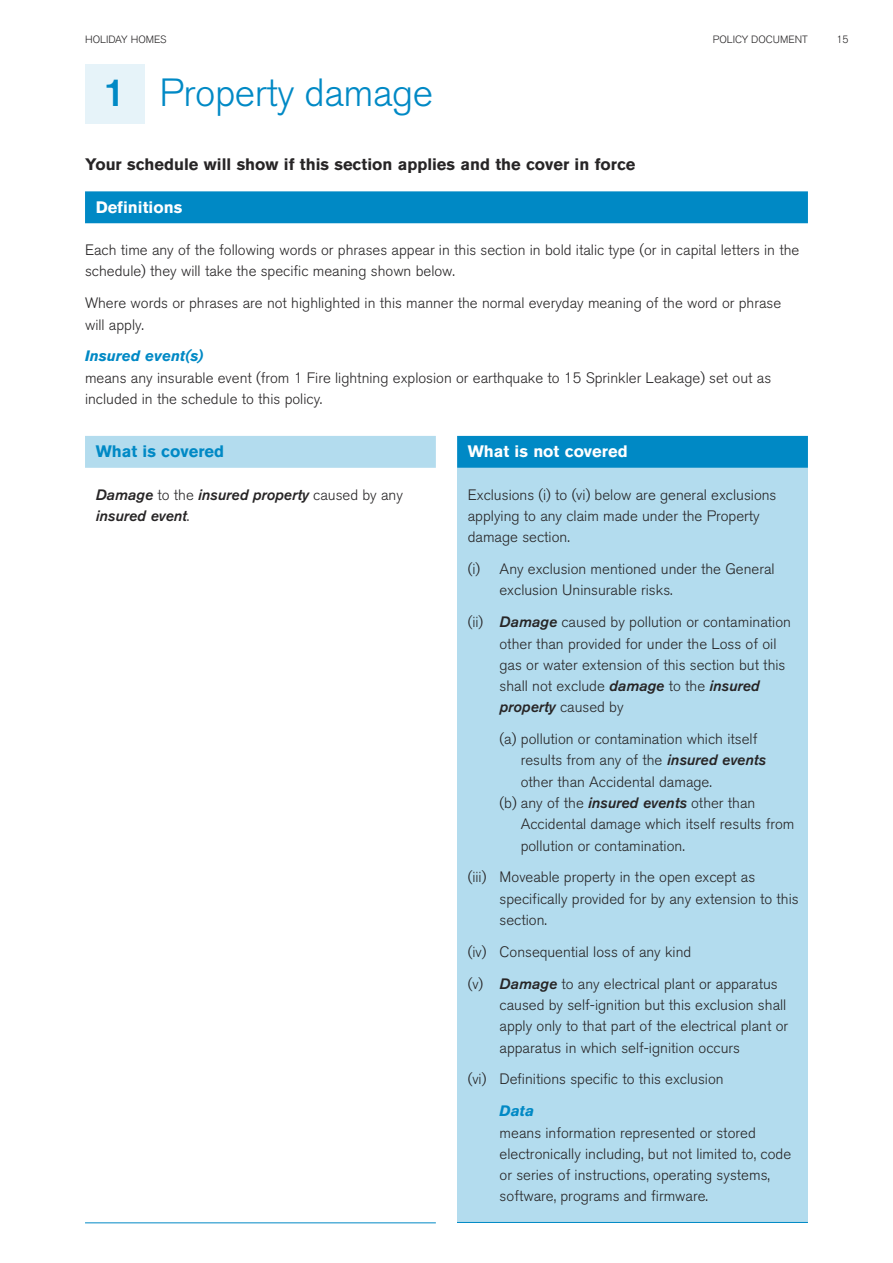
<style>
.page{position:relative;width:893px;height:1263px;background:#fff}
.page>*{position:absolute;margin:0;border:0;box-sizing:border-box;transform-origin:0 0}
.t1{font:300 39px "Akzidenz Grotesk BQ";letter-spacing:-.01em;color:#0089c5}
.t2{font:700 16.5px "Akzidenz Grotesk BQ";color:#272526}
.t3{font:700 16.5px "Akzidenz Grotesk BQ";color:#fff}
.t4{font:700 16.5px "Akzidenz Grotesk BQ";color:#0089c5}
.t5{font:300 15px/21.3px "Akzidenz Grotesk BQ";color:#272526}
.t6{font:italic 15px/21.3px "Akzidenz Grotesk BQ Med";color:#272526}
.t7{font:italic 700 15px "Akzidenz Grotesk BQ";color:#0089c5}
.t8{font:300 10.5px "Akzidenz Grotesk BQ";color:#272526}
.s1{font-weight:500}
.s2{font-family:"Akzidenz Grotesk BQ";font-weight:300;font-style:normal}
.s3{font-family:"Akzidenz Grotesk BQ Med";font-weight:400;font-style:italic}
</style>
<div class="page">
<div style="left:85px;top:64px;width:60px;height:59px;background:#e6f3f9"></div>
<div style="left:457px;top:468px;width:351px;height:754px;background:#b3dcee"></div>
<div style="left:85px;top:436px;width:351px;height:32px;background:#b3dcee"></div>
<hr style="left:85px;top:1222px;width:351px;height:1px;background:#0089c5">
<div style="left:457px;top:436px;width:351px;height:32px;background:#0089c5"></div>
<div style="left:85px;top:191px;width:723px;height:32px;background:#0089c5"></div>
<hr style="left:457px;top:1222px;width:351px;height:1px;background:#0089c5">
<p class="t8" style="left:85px;top:35px;width:83px">HOLIDAY HOMES</p>
<p class="t8" style="left:713px;top:35px;width:97px">POLICY DOCUMENT</p>
<p class="t8" style="left:836px;top:35px;width:14px">15</p>
<h1 class="t1" style="left:104px;top:79px;width:331px"><span class="s1">1</span> Property damage</h1>
<p class="t2" style="left:85px;top:158px;width:552px">Your schedule will show if this section applies and the cover in force</p>
<p class="t3" style="left:96px;top:201px;width:88px">Definitions</p>
<p class="t5" style="left:85px;top:241px;width:716px">Each time any of the following words or phrases appear in this section in bold italic type (or in capital letters in the schedule) they will take the specific meaning shown below.</p>
<p class="t5" style="left:85px;top:294px;width:698px">Where words or phrases are not highlighted in this manner the normal everyday meaning of the word or phrase will apply.</p>
<p class="t7" style="left:85px;top:351px;width:120px">Insured event(s)</p>
<p class="t5" style="left:85px;top:369px;width:688px">means any insurable event (from 1 Fire lightning explosion or earthquake to 15 Sprinkler Leakage) set out as included in the schedule to this policy.</p>
<p class="t4" style="left:96px;top:445px;width:130px">What is covered</p>
<p class="t6" style="left:96px;top:485px;width:309px">Damage <span class="s2">to the</span> insured property <span class="s2">caused by any </span>insured event<span class="s2">.</span></p>
<p class="t3" style="left:468px;top:445px;width:161px">What is not covered</p>
<p class="t5" style="left:468px;top:486px;width:310px">Exclusions (i) to (vi) below are general exclusions applying to any claim made under the Property damage section.</p>
<p class="t5" style="left:499px;top:560px;width:277px;text-indent:-32px">(i) Any exclusion mentioned under the General exclusion Uninsurable risks.</p>
<p class="t5" style="left:499px;top:613px;width:293px;text-indent:-32px">(ii) <span class="s3">Damage</span> caused by pollution or contamination other than provided for under the Loss of oil gas or water extension of this section but this shall not exclude <span class="s3">damage</span> to the <span class="s3">insured</span></p>
<p class="t6" style="left:499px;top:698px;width:126px">property <span class="s2">caused by</span></p>
<p class="t5" style="left:500px;top:730px;width:259px">(a) pollution or contamination which itself</p>
<p class="t5" style="left:521px;top:751px;width:247px">results from any of the <span class="s3">insured events</span></p>
<p class="t5" style="left:521px;top:773px;width:193px">other than Accidental damage.</p>
<p class="t5" style="left:500px;top:794px;width:257px">(b) any of the <span class="s3">insured events</span> other than</p>
<p class="t5" style="left:521px;top:815px;width:275px">Accidental damage which itself results from</p>
<p class="t5" style="left:521px;top:836px;width:166px">pollution or contamination.</p>
<p class="t5" style="left:499px;top:868px;width:301px;text-indent:-32px">(iii) Moveable property in the open except as specifically provided for by any extension to this section.</p>
<p class="t5" style="left:468px;top:937px;width:311px;line-height:32px">(iv) Consequential loss of any kind<br>(v) <span class="s3">Damage</span> to any electrical plant or apparatus</p>
<p class="t5" style="left:499px;top:996px;width:290px;text-align:justify">caused by self-ignition but this exclusion shall apply only to that part of the electrical plant or apparatus in which self-ignition occurs</p>
<p class="t5" style="left:468px;top:1070px;width:257px">(vi) Definitions specific to this exclusion</p>
<p class="t7" style="left:500px;top:1106px;width:36px">Data</p>
<p class="t5" style="left:500px;top:1123px;width:293px">means information represented or stored electronically including, but not limited to, code or series of instructions, operating systems, software, programs and firmware.</p>
</div>
